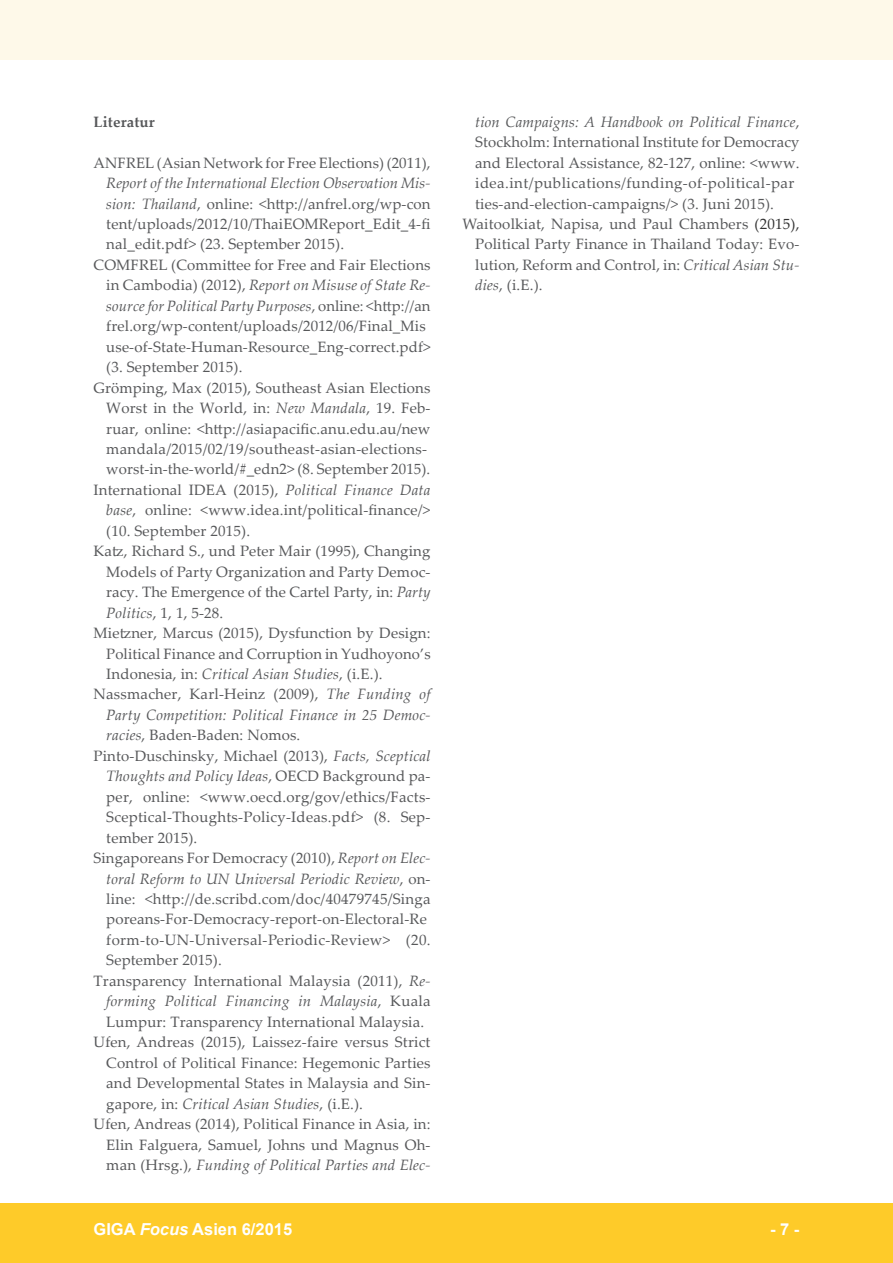
<style>
.page{position:relative;width:893px;height:1263px;background:#fff}
.page>*{position:absolute;margin:0;border:0;box-sizing:border-box;transform-origin:0 0}
.t1{font:700 16.5px "Arial";color:#fff}
.foc__text_literatur{font:15px/20.4px "Palatino Linotype";letter-spacing:.01em;color:#57585a;text-align:justify}
.foc__text_literatur-2{font:italic 15px/20.4px "Palatino Linotype";letter-spacing:.01em;color:#57585a;text-align:justify}
.foc__text_ueberschri{font:700 15px "Palatino Linotype";letter-spacing:.01em;color:#57585a}
.s1{font-style:italic}
.s2{font-style:normal}
.s3{color:#333}
</style>
<div class="page">
<div style="left:0;top:1203px;width:893px;height:60px;background:#fecb29"></div>
<div style="left:0;top:0;width:893px;height:60px;background:#fef9e9"></div>
<p class="foc__text_ueberschri" style="left:94px;top:111px;width:63px">Literatur</p>
<p class="foc__text_literatur" style="left:106px;top:152px;width:326px;text-indent:-13px">ANFREL (Asian Network for Free Elections) (2011), <span class="s1">Report of the International Election Observation Mis&shy;sion: Thailand</span>, online: &lt;http://anfrel.org/wp-con tent/uploads/2012/10/ThaiEOMReport_Edit_4-fi nal_edit.pdf&gt; (23. September 2015).</p>
<p class="foc__text_literatur" style="left:106px;top:254px;width:326px;text-align:left;text-indent:-13px">COMFREL (Committee for Free and Fair Elections in Cambodia) (2012), <span class="s1">Report on Misuse of State Re&shy;source for Political Party Purposes</span>, online: &lt;http://an frel.org/wp-content/uploads/2012/06/Final_Mis use-of-State-Human-Resource_Eng-correct.pdf&gt; (3. September 2015).</p>
<p class="foc__text_literatur" style="left:106px;top:377px;width:326px;text-align:left;text-indent:-13px">Grömping, Max (2015), Southeast Asian Elections Worst in the World, in: <span class="s1">New Mandala</span>, 19. Feb&shy;ruar, online: &lt;http://asiapacific.anu.edu.au/new mandala/2015/02/19/southeast-asian-elections&shy;worst-in-the-world/#_edn2&gt; (8. September 2015).</p>
<p class="foc__text_literatur" style="left:106px;top:479px;width:326px;text-indent:-13px">International IDEA (2015), <span class="s1">Political Finance Data base</span>, online: &lt;www.idea.int/political-finance/&gt; (10. September 2015).</p>
<p class="foc__text_literatur" style="left:106px;top:540px;width:326px;text-indent:-13px">Katz, Richard S., und Peter Mair (1995), Changing Models of Party Organization and Party Democ&shy;racy. The Emergence of the Cartel Party, in: <span class="s1">Party Politics</span>, 1, 1, 5-28.</p>
<p class="foc__text_literatur" style="left:106px;top:622px;width:326px;text-indent:-13px">Mietzner, Marcus (2015), Dysfunction by Design:<br>Political Finance and Corruption in Yudhoyono’s Indonesia, in: <span class="s1">Critical Asian Studies</span>, (i.E.).</p>
<p class="foc__text_literatur-2" style="left:106px;top:683px;width:326px;text-indent:-13px"><span class="s2">Nassmacher, Karl-Heinz (2009),</span> The Funding of Party Competition: Political Finance in 25 Democ&shy;racies<span class="s2">, Baden-Baden: Nomos.</span></p>
<p class="foc__text_literatur" style="left:106px;top:745px;width:326px;text-indent:-13px">Pinto-Duschinsky, Michael (2013), <span class="s1">Facts, Sceptical Thoughts and Policy Ideas</span>, OECD Background pa&shy;per, online: &lt;www.oecd.org/gov/ethics/Facts-Sceptical-Thoughts-Policy-Ideas.pdf&gt; (8. Sep&shy;tember 2015).</p>
<p class="foc__text_literatur" style="left:106px;top:847px;width:326px;text-align:left;text-indent:-13px">Singaporeans For Democracy (2010), <span class="s1">Report on Elec&shy;toral Reform to UN Universal Periodic Review</span>, on&shy;line: &lt;http://de.scribd.com/doc/40479745/Singa poreans-For-Democracy-report-on-Electoral-Re form-to-UN-Universal-Periodic-Review&gt; (20.<br>September 2015).</p>
<p class="foc__text_literatur" style="left:106px;top:970px;width:326px;text-indent:-13px">Transparency International Malaysia (2011), <span class="s1">Re&shy;forming Political Financing in Malaysia</span>, Kuala Lumpur: Transparency International Malaysia.</p>
<p class="foc__text_literatur" style="left:106px;top:1031px;width:326px;text-indent:-13px">Ufen, Andreas (2015), Laissez-faire versus Strict Control of Political Finance: Hegemonic Parties and Developmental States in Malaysia and Sin&shy;gapore, in: <span class="s1">Critical Asian Studies</span>, (i.E.).</p>
<p class="foc__text_literatur" style="left:106px;top:1113px;width:326px;text-indent:-13px">Ufen, Andreas (2014), Political Finance in Asia, in:<br>Elin Falguera, Samuel, Johns und Magnus Oh&shy;man (Hrsg.), <span class="s1">Funding of Political Parties and Elec-</span></p>
<p class="foc__text_literatur" style="left:475px;top:111px;width:326px;text-align:left"><span class="s1">tion Campaigns: A Handbook on Political Finance</span>, Stockholm: International Institute for Democracy and Electoral Assistance, 82-127, online: &lt;www. idea.int/publications/funding-of-political-par ties-and-election-campaigns/&gt; (3. Juni 2015).</p>
<p class="foc__text_literatur" style="left:475px;top:213px;width:326px;text-indent:-13px">Waitoolkiat, Napisa, und Paul Chambers <span class="s3">(2015), </span>Political Party Finance in Thailand Today: Evo&shy;lution, Reform and Control, in: <span class="s1">Critical Asian Stu&shy;dies</span>, (i.E.).</p>
<p class="t1" style="left:94px;top:1218px;width:200px">GIGA <span class="s1">Focus</span> Asien 6/2015</p>
<p class="t1" style="left:770px;top:1218px;width:31px">- 7 -</p>
</div>
